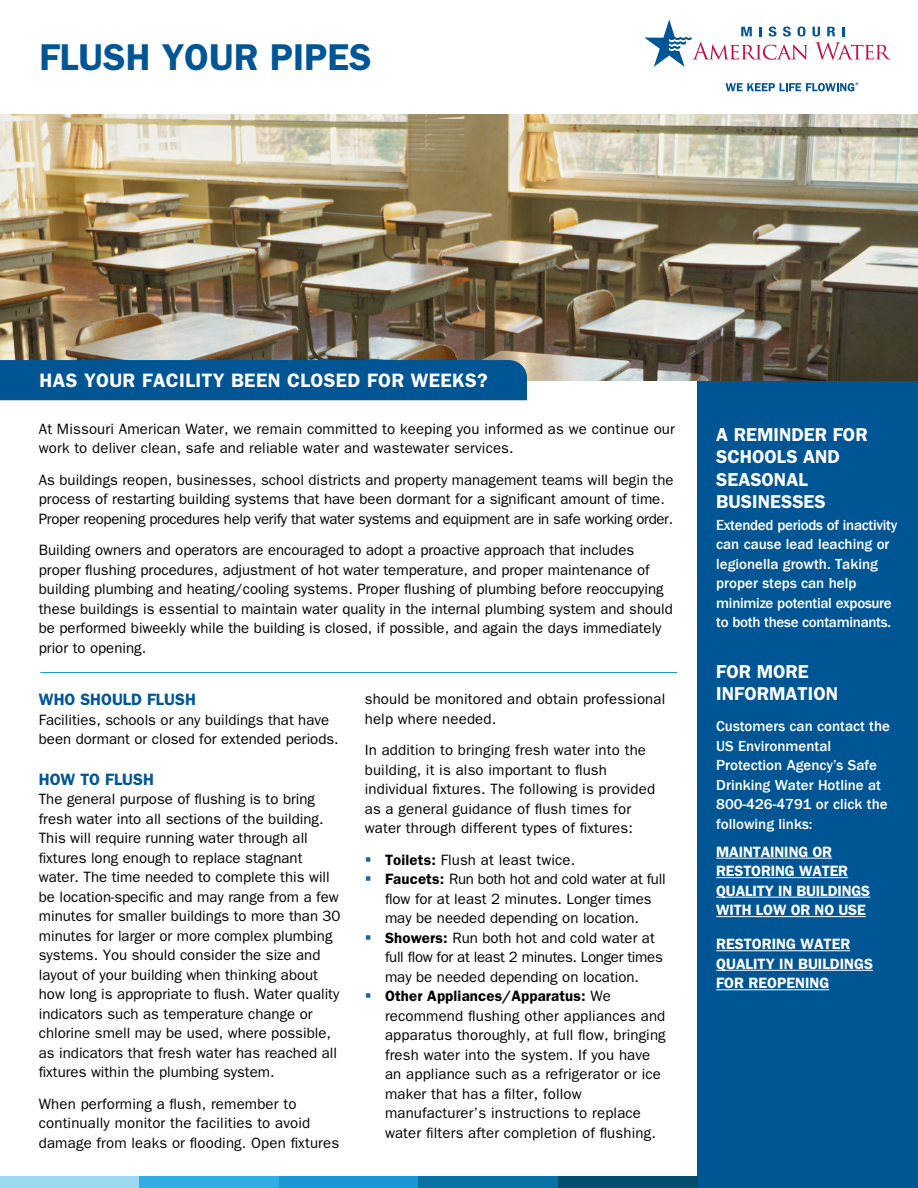
<style>
.page{position:relative;width:918px;height:1188px;background:#fff}
.page>*{position:absolute;margin:0;border:0;box-sizing:border-box;transform-origin:0 0}
.t1{font:600 37.5px "ITC Franklin Gothic Std";color:#005695}
.t2{font:600 19.5px "ITC Franklin Gothic Std";letter-spacing:.02em;color:#fff}
.t3{font:600 18.75px/22.5px "ITC Franklin Gothic Std";color:#fff}
.t4{font:600 16.5px "ITC Franklin Gothic Std";color:#005695}
.t5{font:15px/19.5px "ITC Franklin Gothic Std";color:#000}
.t6{font:500 15px/19.5px "Franklin Gothic LT";letter-spacing:-.02em;color:#fff}
.t7{font:500 15px/19.5px "Franklin Gothic LT";color:#fff}
.t8{font:600 15px/19.5px "ITC Franklin Gothic Std";letter-spacing:-.01em;color:#fff}
.s1{color:#1f6092}
.s2{font-weight:600}
</style>
<div class="page">
<div style="left:697px;top:284px;width:221px;height:904px;background:#005695"></div>
<img style="left:0;top:114px;width:918px;height:266px">
<div style="left:0;top:360px;width:527px;height:40px;background:#005695"></div>
<svg style="left:725px;top:82px;width:133px;height:9px"></svg>
<svg style="left:644px;top:19px;width:247px;height:48px"></svg>
<hr style="left:40px;top:672px;width:637px;height:1px;background:#1a96d4">
<hr style="left:716px;top:858px;width:116px;height:1px;background:#fff">
<hr style="left:716px;top:877px;width:132px;height:1px;background:#fff">
<hr style="left:716px;top:897px;width:154px;height:1px;background:#fff">
<hr style="left:716px;top:916px;width:150px;height:1px;background:#fff">
<hr style="left:716px;top:950px;width:134px;height:1px;background:#fff">
<hr style="left:716px;top:970px;width:157px;height:1px;background:#fff">
<hr style="left:716px;top:989px;width:113px;height:1px;background:#fff">
<div style="left:279px;top:1176px;width:139px;height:12px;background:#1a96d4"></div>
<div style="left:0;top:1176px;width:139px;height:12px;background:#9cd6ef"></div>
<div style="left:139px;top:1176px;width:140px;height:12px;background:#33ace3"></div>
<div style="left:418px;top:1176px;width:140px;height:12px;background:#0872a4"></div>
<div style="left:558px;top:1176px;width:139px;height:12px;background:#004d6e"></div>
<h1 class="t1" style="left:40px;top:35px;width:334px">FLUSH YOUR PIPES</h1>
<h2 class="t2" style="left:40px;top:369px;width:450px">HAS YOUR FACILITY BEEN CLOSED FOR WEEKS?</h2>
<p class="t5" style="left:39px;top:419px;width:638px">At Missouri American Water, we remain committed to keeping you informed as we continue our work to deliver clean, safe and reliable water and wastewater services.</p>
<p class="t5" style="left:39px;top:470px;width:636px">As buildings reopen, businesses, school districts and property management teams will begin the process of restarting building systems that have been dormant for a significant amount of time.<br>Proper reopening procedures help verify that water systems and equipment are in safe working order.</p>
<p class="t5" style="left:39px;top:540px;width:636px">Building owners and operators are encouraged to adopt a proactive approach that includes proper flushing procedures, adjustment of hot water temperature, and proper maintenance of building plumbing and heating/cooling systems. Proper flushing of plumbing before reoccupying these buildings is essential to maintain water quality in the internal plumbing system and should be performed biweekly while the building is closed, if possible, and again the days immediately prior to opening.</p>
<p class="t4" style="left:39px;top:690px;width:159px">WHO SHOULD FLUSH</p>
<p class="t5" style="left:39px;top:710px;width:302px">Facilities, schools or any buildings that have been dormant or closed for extended periods.</p>
<p class="t4" style="left:39px;top:769px;width:117px">HOW TO FLUSH</p>
<p class="t5" style="left:39px;top:790px;width:303px">The general purpose of flushing is to bring fresh water into all sections of the building.<br>This will require running water through all fixtures long enough to replace stagnant water. The time needed to complete this will be location-specific and may range from a few minutes for smaller buildings to more than 30 minutes for larger or more complex plumbing systems. You should consider the size and layout of your building when thinking about how long is appropriate to flush. Water quality indicators such as temperature change or chlorine smell may be used, where possible, as indicators that fresh water has reached all fixtures within the plumbing system.</p>
<p class="t5" style="left:39px;top:1094px;width:302px">When performing a flush, remember to continually monitor the facilities to avoid damage from leaks or flooding. Open fixtures</p>
<p class="t5" style="left:365px;top:689px;width:302px">should be monitored and obtain professional help where needed.</p>
<p class="t5" style="left:365px;top:740px;width:292px">In addition to bringing fresh water into the building, it is also important to flush individual fixtures. The following is provided as a general guidance of flush times for water through different types of fixtures:</p>
<p class="t5" style="left:365px;top:850px;width:212px"><span class="s1">▪</span> <span class="s2">Toilets:</span> Flush at least twice.</p>
<p class="t5" style="left:365px;top:869px;width:302px;text-align:center"><span class="s1">▪</span> <span class="s2">Faucets:</span> Run both hot and cold water at full flow for at least 2 minutes. Longer times<br>may be needed depending on location.</p>
<p class="t5" style="left:385px;top:928px;width:279px;text-indent:-20px"><span class="s1">▪</span> <span class="s2">Showers:</span> Run both hot and cold water at full flow for at least 2 minutes. Longer times may be needed depending on location.</p>
<p class="t5" style="left:385px;top:986px;width:282px;text-indent:-20px"><span class="s1">▪</span> <span class="s2">Other Appliances/Apparatus:</span> We recommend flushing other appliances and apparatus thoroughly, at full flow, bringing fresh water into the system. If you have an appliance such as a refrigerator or ice maker that has a filter, follow manufacturer’s instructions to replace water filters after completion of flushing.</p>
<p class="t3" style="left:716px;top:423px;width:153px">A REMINDER FOR<br>SCHOOLS AND<br>SEASONAL<br>BUSINESSES</p>
<p class="t6" style="left:716px;top:515px;width:183px">Extended periods of inactivity can cause lead leaching or legionella growth. Taking proper steps can help minimize potential exposure to both these contaminants.</p>
<p class="t3" style="left:716px;top:660px;width:123px">FOR MORE<br>INFORMATION</p>
<p class="t7" style="left:716px;top:716px;width:175px">Customers can contact the<br>US Environmental<br>Protection Agency’s Safe<br>Drinking Water Hotline at<br>800-426-4791 or click the following links:</p>
<p class="t8" style="left:716px;top:842px;width:156px">MAINTAINING OR<br>RESTORING WATER<br>QUALITY IN BUILDINGS<br>WITH LOW OR NO USE</p>
<p class="t8" style="left:716px;top:934px;width:158px">RESTORING WATER<br>QUALITY IN BUILDINGS<br>FOR REOPENING</p>
</div>
